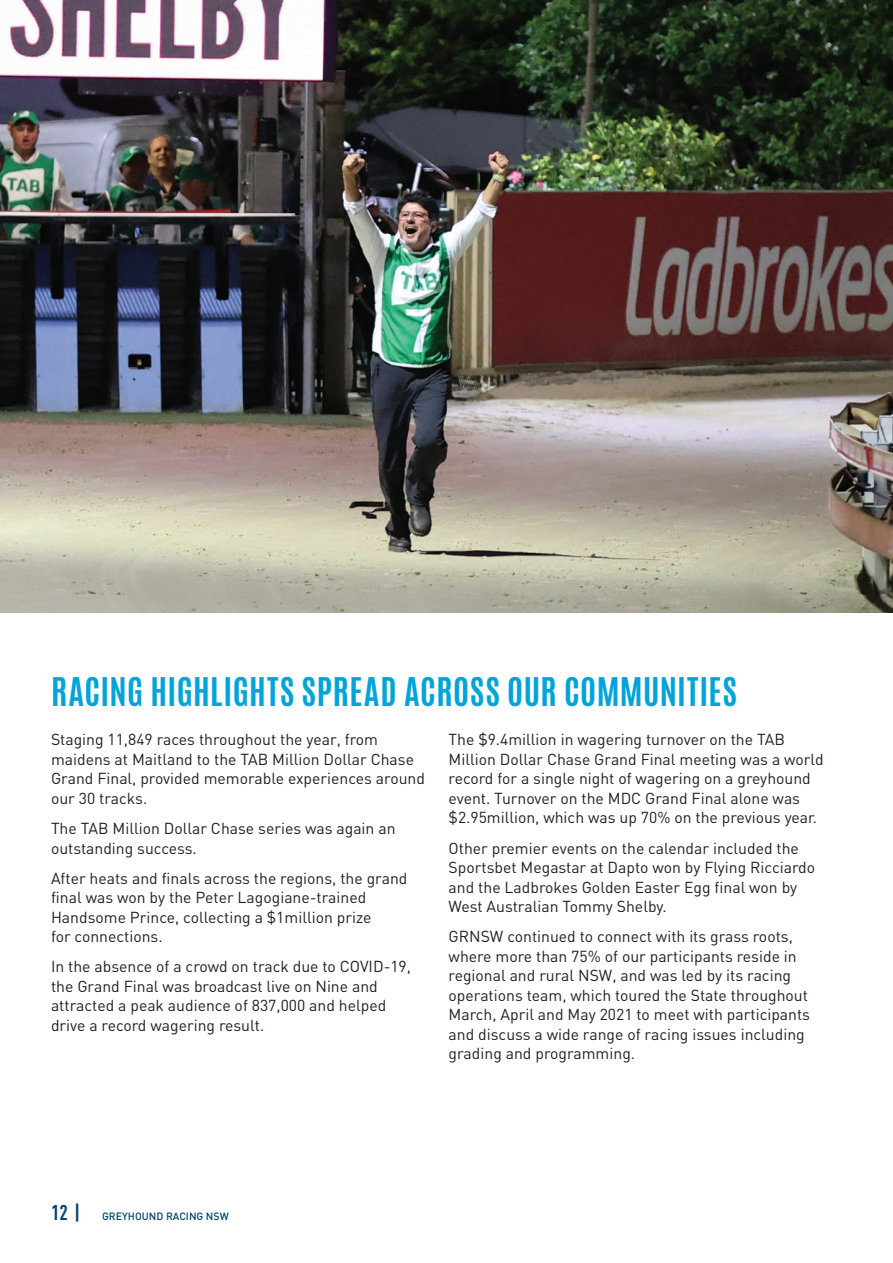
<style>
.page{position:relative;width:893px;height:1263px;background:#fff}
.page>*{position:absolute;margin:0;border:0;box-sizing:border-box;transform-origin:0 0}
.t1{font:700 33px "Antonio";letter-spacing:.015em;color:#00a4d9}
.Body_Text__Black{font:15.75px/19.5px "DIN";color:#231f20}
.t2{font:500 10.5px "DIN";color:#00466b}
.s1{font-family:"DIN Cond";font-weight:700;font-size:21px}
</style>
<div class="page">
<img style="left:0;top:0;width:893px;height:612px">
<h2 class="t1" style="left:51px;top:667px;width:687px">RACING HIGHLIGHTS SPREAD ACROSS OUR COMMUNITIES</h2>
<p class="Body_Text__Black" style="left:51px;top:730px;width:375px">Staging 11,849 races throughout the year, from maidens at Maitland to the TAB Million Dollar Chase Grand Final, provided memorable experiences around our 30 tracks.</p>
<p class="Body_Text__Black" style="left:51px;top:818px;width:346px">The TAB Million Dollar Chase series was again an outstanding success.</p>
<p class="Body_Text__Black" style="left:51px;top:868px;width:358px">After heats and finals across the regions, the grand final was won by the Peter Lagogiane-trained Handsome Prince, collecting a $1million prize<br>for connections.</p>
<p class="Body_Text__Black" style="left:51px;top:957px;width:361px">In the absence of a crowd on track due to COVID-19, the Grand Final was broadcast live on Nine and attracted a peak audience of 837,000 and helped drive a record wagering result.</p>
<p class="Body_Text__Black" style="left:449px;top:730px;width:377px">The $9.4million in wagering turnover on the TAB Million Dollar Chase Grand Final meeting was a world record for a single night of wagering on a greyhound event. Turnover on the MDC Grand Final alone was $2.95million, which was up 70% on the previous year.</p>
<p class="Body_Text__Black" style="left:449px;top:838px;width:368px">Other premier events on the calendar included the Sportsbet Megastar at Dapto won by Flying Ricciardo and the Ladbrokes Golden Easter Egg final won by West Australian Tommy Shelby.</p>
<p class="Body_Text__Black" style="left:449px;top:926px;width:363px">GRNSW continued to connect with its grass roots, where more than 75% of our participants reside in regional and rural NSW, and was led by its racing operations team, which toured the State throughout March, April and May 2021 to meet with participants and discuss a wide range of racing issues including grading and programming.</p>
<p class="t2" style="left:51px;top:1210px;width:179px"><span class="s1">12 |</span> GREYHOUND RACING NSW</p>
</div>
